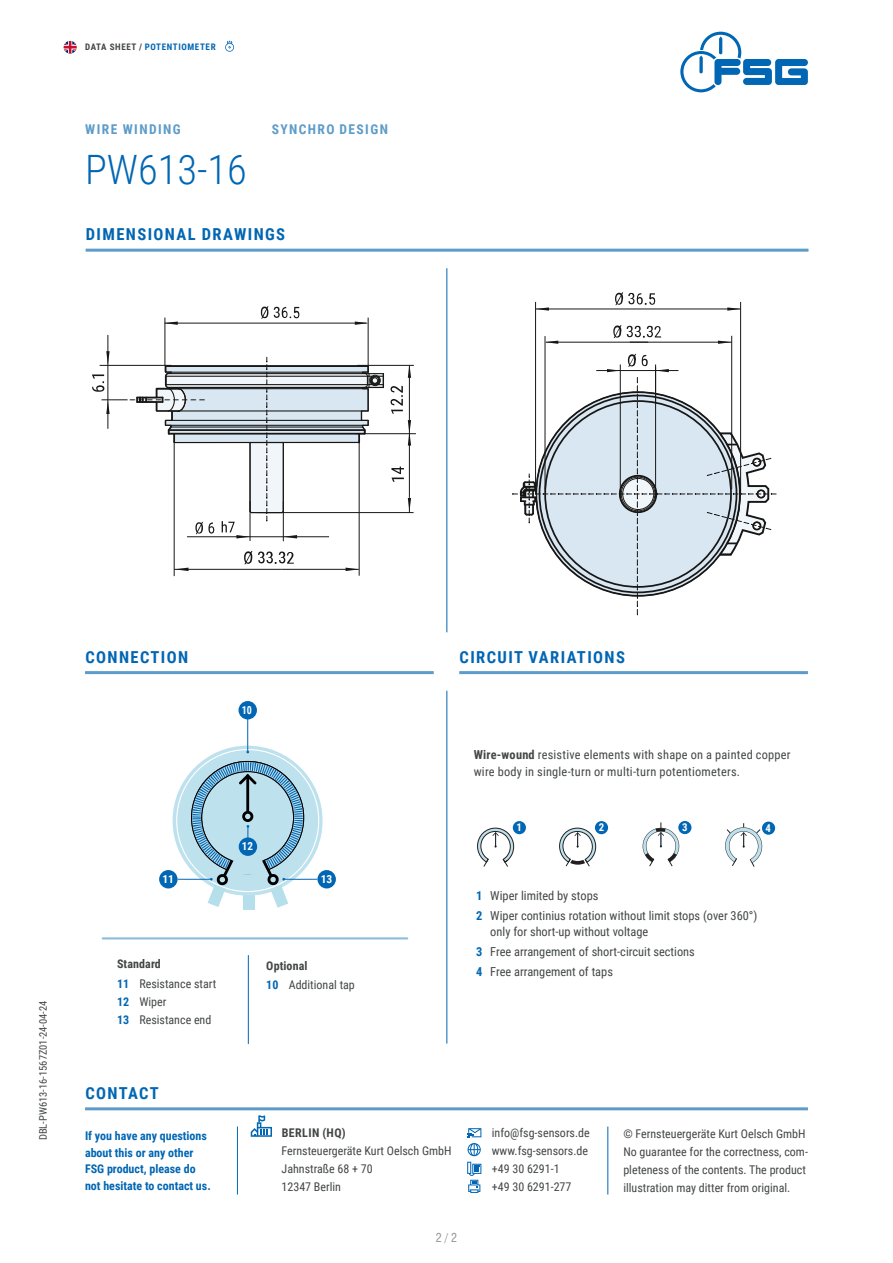
<style>
.page{position:relative;width:893px;height:1263px;background:#fff}
.page>*{position:absolute;margin:0;border:0;box-sizing:border-box;transform-origin:0 0}
.Produktbezeichnung{font:300 40.5px "Roboto Condensed";color:#0166b3}
.Title_blue_Linie_unten{font:700 16.5px "Roboto Condensed";letter-spacing:.085em;color:#0166b3}
.über_Produktbezeichnung{font:700 13.5px "Roboto Condensed";letter-spacing:.105em;color:#5d9cc8}
.t1{font:12.3px/20.1px "Roboto Condensed";color:#434646}
.t2{font:12.3px/17px "Roboto Condensed";letter-spacing:.02em;color:#434646}
.t3{font:700 12.3px/20.1px "Roboto Condensed";color:#0166b3}
.t4{font:12px/18px "Roboto Condensed";color:#434646}
.t5{font:700 12px/16.5px "Roboto Condensed";color:#0166b3}
.t6{font:700 12px "Roboto Condensed";letter-spacing:.035em;color:#434646}
.t7{font:condensed 12px "Swiss 721 BT";color:#939598}
.t8{font:700 11.1px "Roboto Condensed";color:#fff}
.t9{font:700 11.1px "Roboto Condensed";color:#fff;scale:.9 1}
.t10{font:700 10.8px "Roboto Condensed";color:#fff}
.Disclaimer{font:10.5px "Roboto Condensed";color:#434646}
.t11{font:700 9px "Roboto Condensed";letter-spacing:.07em;color:#0166b3}
.s1{color:#434646}
.s2{font-weight:700}
.s3{font-weight:700;color:#0166b3}
</style>
<div class="page">
<hr style="left:607px;top:1126px;width:1px;height:68px;background:#0166b3">
<hr style="left:237px;top:1126px;width:1px;height:68px;background:#0166b3">
<svg style="left:467px;top:1162px;width:14px;height:31px"></svg>
<svg style="left:467px;top:1128px;width:14px;height:9px"></svg>
<svg style="left:468px;top:1143px;width:13px;height:13px"></svg>
<hr style="left:85px;top:1107px;width:723px;height:3px;background:#5d9cc8">
<svg style="left:251px;top:1115px;width:21px;height:22px"></svg>
<hr style="left:86px;top:249px;width:722px;height:3px;background:#5d9cc8">
<hr style="left:446px;top:268px;width:1px;height:364px;background:#0166b3">
<hr style="left:446px;top:691px;width:1px;height:352px;background:#0166b3">
<hr style="left:459px;top:671px;width:349px;height:3px;background:#5d9cc8">
<hr style="left:85px;top:671px;width:349px;height:3px;background:#5d9cc8">
<svg style="left:355px;top:321px;width:14px;height:4px"></svg>
<svg style="left:164px;top:321px;width:14px;height:4px"></svg>
<svg style="left:408px;top:420px;width:3px;height:26px"></svg>
<svg style="left:408px;top:364px;width:3px;height:14px"></svg>
<svg style="left:408px;top:497px;width:3px;height:16px"></svg>
<svg style="left:92px;top:351px;width:293px;height:187px"></svg>
<svg style="left:346px;top:568px;width:13px;height:3px"></svg>
<svg style="left:175px;top:568px;width:13px;height:3px"></svg>
<svg style="left:512px;top:292px;width:265px;height:324px"></svg>
<svg style="left:727px;top:307px;width:14px;height:4px"></svg>
<svg style="left:536px;top:307px;width:13px;height:4px"></svg>
<svg style="left:477px;top:828px;width:37px;height:39px"></svg>
<div style="left:513px;top:821px;width:13px;height:13px;background:#0166b3;border-radius:50%"></div>
<svg style="left:559px;top:828px;width:37px;height:39px"></svg>
<div style="left:595px;top:821px;width:13px;height:13px;background:#0166b3;border-radius:50%"></div>
<svg style="left:643px;top:822px;width:36px;height:45px"></svg>
<div style="left:678px;top:821px;width:13px;height:13px;background:#0166b3;border-radius:50%"></div>
<div style="left:762px;top:821px;width:13px;height:14px;background:#0166b3;border-radius:50%"></div>
<svg style="left:725px;top:823px;width:37px;height:44px"></svg>
<div style="left:243px;top:890px;width:12px;height:20px;background:#b6dfec"></div>
<div style="left:159px;top:870px;width:19px;height:18px;background:#0166b3;border-radius:50%"></div>
<div style="left:317px;top:870px;width:19px;height:18px;background:#0166b3;border-radius:50%"></div>
<div style="left:239px;top:701px;width:18px;height:18px;background:#0166b3;border-radius:50%"></div>
<svg style="left:177px;top:717px;width:141px;height:191px"></svg>
<hr style="left:103px;top:937px;width:304px;height:2px;background:#8cbddd">
<hr style="left:248px;top:955px;width:1px;height:89px;background:#0166b3">
<svg style="left:680px;top:32px;width:128px;height:60px"></svg>
<svg style="left:64px;top:41px;width:13px;height:13px"></svg>
<svg style="left:225px;top:41px;width:9px;height:11px"></svg>
<p class="t11" style="left:85px;top:40px;width:132px"><span class="s1">DATA SHEET /</span> POTENTIOMETER</p>
<p class="über_Produktbezeichnung" style="left:85px;top:120px;width:97px">WIRE WINDING</p>
<p class="über_Produktbezeichnung" style="left:272px;top:120px;width:118px">SYNCHRO DESIGN</p>
<p class="Produktbezeichnung" style="left:85px;top:141px;width:163px">PW613-16</p>
<p class="Title_blue_Linie_unten" style="left:86px;top:223px;width:201px">DIMENSIONAL DRAWINGS</p>
<p class="Disclaimer" style="left:36px;top:1140px;width:141px;rotate:-90deg">DBL-PW613-16-1567Z01-24-04-24</p>
<p class="Title_blue_Linie_unten" style="left:85px;top:645px;width:104px">CONNECTION</p>
<p class="t9" style="left:242px;top:702px;width:13px">10</p>
<p class="t8" style="left:242px;top:839px;width:13px">12</p>
<p class="t8" style="left:162px;top:871px;width:13px">11</p>
<p class="t8" style="left:321px;top:872px;width:13px">13</p>
<p class="t4" style="left:117px;top:954px;width:101px;line-height:19.2px"><span class="s2">Standard<br></span><span class="s3">11</span> Resistance start</p>
<p class="t4" style="left:117px;top:992px;width:96px"><span class="s3">12</span> Wiper<br><span class="s3">13</span> Resistance end</p>
<p class="t4" style="left:266px;top:955px;width:90px;line-height:19.2px"><span class="s2">Optional<br></span><span class="s3">10</span> Additional tap</p>
<p class="Title_blue_Linie_unten" style="left:460px;top:645px;width:167px">CIRCUIT VARIATIONS</p>
<p class="t2" style="left:474px;top:746px;width:318px"><span class="s2">Wire-wound</span> resistive elements with shape on a painted copper wire body in single-turn or multi-turn potentiometers.</p>
<p class="t10" style="left:517px;top:820px;width:7px">1</p>
<p class="t10" style="left:599px;top:820px;width:7px">2</p>
<p class="t10" style="left:682px;top:820px;width:7px">3</p>
<p class="t10" style="left:765px;top:820px;width:7px">4</p>
<p class="t3" style="left:476px;top:885px;width:8px">1<br>2</p>
<p class="t3" style="left:476px;top:941px;width:8px">3<br>4</p>
<p class="t1" style="left:490px;top:885px;width:269px">Wiper limited by stops<br>Wiper continius rotation without limit stops (over 360°)</p>
<p class="t1" style="left:490px;top:921px;width:206px">only for short-up without voltage<br>Free arrangement of short-circuit sections<br>Free arrangement of taps</p>
<h2 class="Title_blue_Linie_unten" style="left:85px;top:1081px;width:75px">CONTACT</h2>
<p class="t5" style="left:85px;top:1127px;width:127px">If you have any questions about this or any other<br>FSG product, please do not hesitate to contact us.</p>
<p class="t6" style="left:282px;top:1124px;width:65px">BERLIN (HQ)</p>
<p class="t4" style="left:282px;top:1141px;width:171px">Fernsteuergeräte Kurt Oelsch GmbH<br>Jahnstraße 68 + 70<br>12347 Berlin</p>
<p class="t4" style="left:492px;top:1124px;width:99px">info@fsg-sensors.de www.fsg-sensors.de +49 30 6291-1<br>+49 30 6291-277</p>
<p class="t4" style="left:623px;top:1124px;width:186px">© Fernsteuergeräte Kurt Oelsch GmbH No guarantee for the correctness, com&shy;pleteness of the contents. The product illustration may ditter from original.</p>
<p class="t7" style="left:436px;top:1231px;width:23px">2 / 2</p>
</div>
